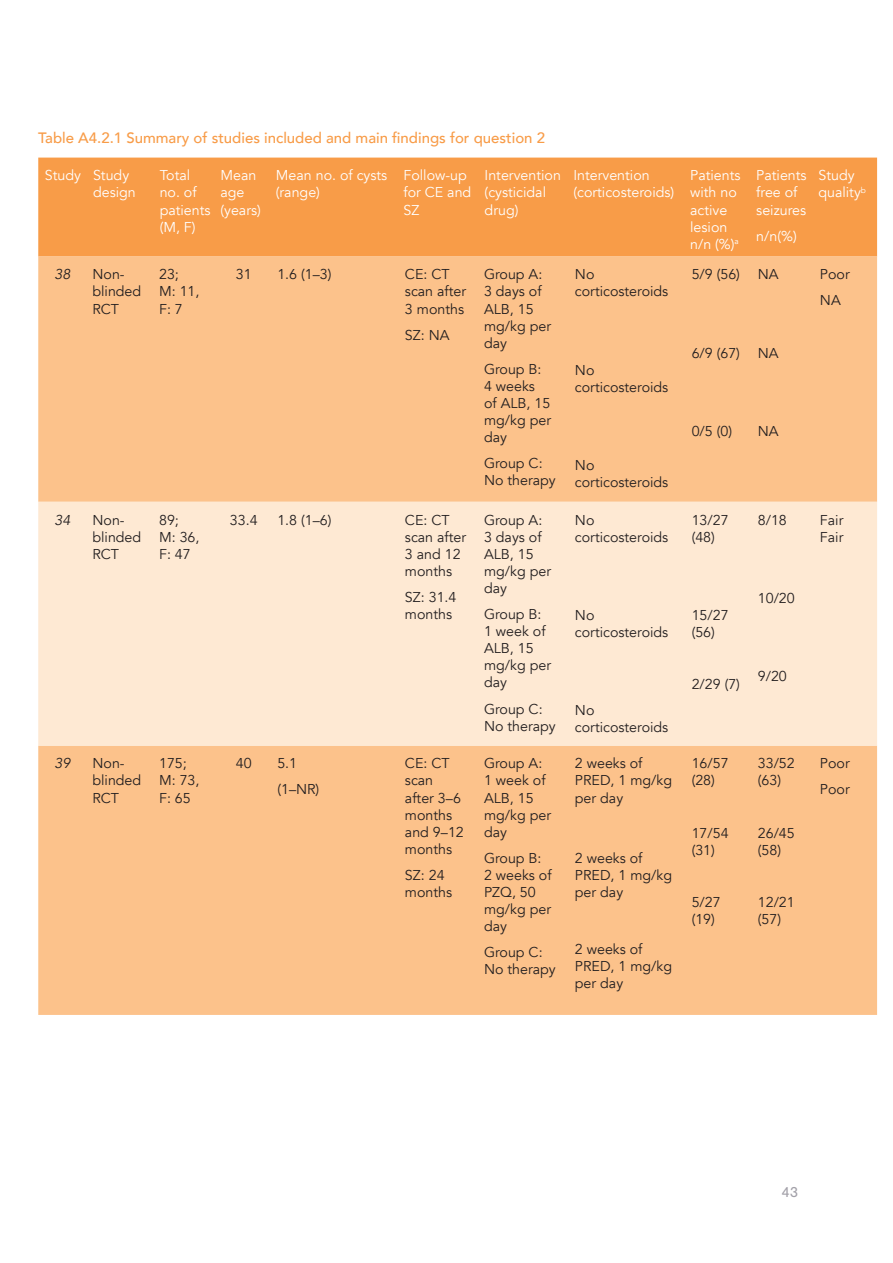
<style>
.page{position:relative;width:893px;height:1263px;background:#fff}
.page>*{position:absolute;margin:0;border:0;box-sizing:border-box;transform-origin:0 0}
.Table_title{font:500 15px "Avenir";color:#f89c48}
.t1{font:15px "Nimbus San";color:#a3a1a9}
.t2{font:14.25px/17.1px "Avenir";color:#231f20}
.t3{font:14.25px/17.1px "Avenir";color:#fff}
.t4{font:italic 14.25px "Avenir";color:#231f20}
</style>
<div class="page">
<div style="left:38px;top:158px;width:839px;height:99px;background:#f89c48"></div>
<div style="left:38px;top:257px;width:839px;height:758px;background:#fcc28b"></div>
<div style="left:38px;top:502px;width:839px;height:244px;background:#fee9d3"></div>
<p class="Table_title" style="left:38px;top:124px;width:508px">Table A4.2.1 Summary of studies included and main findings for question 2</p>
<p class="t3" style="left:45px;top:167px;width:38px">Study</p>
<p class="t3" style="left:93px;top:167px;width:44px">Study design</p>
<p class="t3" style="left:160px;top:167px;width:52px">Total no. of patients (M, F)</p>
<p class="t3" style="left:220px;top:167px;width:42px">Mean age (years)</p>
<p class="t3" style="left:276px;top:167px;width:113px">Mean no. of cysts (range)</p>
<p class="t3" style="left:403px;top:167px;width:69px">Follow-up for CE and<br>SZ</p>
<p class="t3" style="left:485px;top:167px;width:78px">Intervention (cysticidal drug)</p>
<p class="t3" style="left:573px;top:167px;width:102px">Intervention (corticosteroids)</p>
<p class="t3" style="left:690px;top:167px;width:52px">Patients with no active lesion n/n (%)<sup>a</sup></p>
<p class="t3" style="left:756px;top:167px;width:52px">Patients free of seizures</p>
<p class="t3" style="left:756px;top:227px;width:42px">n/n(%)</p>
<p class="t4" style="left:54px;top:266px;width:17px">38</p>
<p class="t2" style="left:92px;top:266px;width:50px">Non&shy;blinded<br>RCT</p>
<p class="t2" style="left:159px;top:266px;width:42px">23;<br>M: 11,<br>F: 7</p>
<p class="t2" style="left:236px;top:266px;width:17px">31</p>
<p class="t2" style="left:277px;top:266px;width:56px">1.6 (1–3)</p>
<p class="t2" style="left:405px;top:266px;width:63px">CE: CT scan after<br>3 months</p>
<p class="t2" style="left:405px;top:326px;width:46px">SZ: NA</p>
<p class="t2" style="left:484px;top:266px;width:69px">Group A:<br>3 days of<br>ALB, 15 mg/kg per day</p>
<p class="t2" style="left:484px;top:361px;width:69px">Group B:<br>4 weeks of ALB, 15 mg/kg per day</p>
<p class="t2" style="left:484px;top:455px;width:73px">Group C:<br>No therapy</p>
<p class="t4" style="left:54px;top:511px;width:17px">34</p>
<p class="t2" style="left:92px;top:511px;width:50px">Non&shy;blinded<br>RCT</p>
<p class="t2" style="left:159px;top:511px;width:42px">89;<br>M: 36,<br>F: 47</p>
<p class="t2" style="left:230px;top:511px;width:29px">33.4</p>
<p class="t2" style="left:277px;top:511px;width:56px">1.8 (1–6)</p>
<p class="t2" style="left:405px;top:511px;width:63px">CE: CT scan after<br>3 and 12 months</p>
<p class="t2" style="left:405px;top:589px;width:53px">SZ: 31.4 months</p>
<p class="t2" style="left:484px;top:511px;width:69px">Group A:<br>3 days of<br>ALB, 15 mg/kg per day</p>
<p class="t2" style="left:484px;top:606px;width:69px">Group B:<br>1 week of<br>ALB, 15 mg/kg per day</p>
<p class="t2" style="left:484px;top:700px;width:73px">Group C:<br>No therapy</p>
<p class="t4" style="left:54px;top:755px;width:17px">39</p>
<p class="t2" style="left:92px;top:755px;width:50px">Non&shy;blinded<br>RCT</p>
<p class="t2" style="left:159px;top:755px;width:42px">175;<br>M: 73,<br>F: 65</p>
<p class="t2" style="left:236px;top:755px;width:17px">40</p>
<p class="t2" style="left:277px;top:755px;width:21px">5.1</p>
<p class="t2" style="left:277px;top:781px;width:43px">(1–NR)</p>
<p class="t2" style="left:405px;top:755px;width:60px">CE: CT scan after 3–6 months and 9–12 months</p>
<p class="t2" style="left:405px;top:867px;width:49px">SZ: 24 months</p>
<p class="t2" style="left:484px;top:755px;width:69px">Group A:<br>1 week of<br>ALB, 15 mg/kg per day</p>
<p class="t2" style="left:484px;top:850px;width:69px">Group B:<br>2 weeks of<br>PZQ, 50 mg/kg per day</p>
<p class="t2" style="left:484px;top:944px;width:73px">Group C:<br>No therapy</p>
<p class="t2" style="left:575px;top:266px;width:95px">No corticosteroids</p>
<p class="t2" style="left:575px;top:361px;width:95px">No corticosteroids</p>
<p class="t2" style="left:575px;top:457px;width:95px">No corticosteroids</p>
<p class="t2" style="left:575px;top:511px;width:95px">No corticosteroids</p>
<p class="t2" style="left:575px;top:607px;width:95px">No corticosteroids</p>
<p class="t2" style="left:575px;top:702px;width:95px">No corticosteroids</p>
<p class="t2" style="left:575px;top:755px;width:99px">2 weeks of<br>PRED, 1 mg/kg per day</p>
<p class="t2" style="left:575px;top:850px;width:99px">2 weeks of<br>PRED, 1 mg/kg per day</p>
<p class="t2" style="left:575px;top:941px;width:99px">2 weeks of<br>PRED, 1 mg/kg per day</p>
<p class="t2" style="left:692px;top:266px;width:50px">5/9 (56)</p>
<p class="t2" style="left:758px;top:266px;width:22px">NA</p>
<p class="t2" style="left:692px;top:344px;width:50px">6/9 (67)</p>
<p class="t2" style="left:758px;top:344px;width:22px">NA</p>
<p class="t2" style="left:692px;top:423px;width:42px">0/5 (0)</p>
<p class="t2" style="left:758px;top:423px;width:22px">NA</p>
<p class="t2" style="left:692px;top:511px;width:38px">13/27 (48)</p>
<p class="t2" style="left:758px;top:511px;width:31px">8/18</p>
<p class="t2" style="left:692px;top:607px;width:38px">15/27 (56)</p>
<p class="t2" style="left:692px;top:676px;width:50px">2/29 (7)</p>
<p class="t2" style="left:758px;top:590px;width:38px">10/20</p>
<p class="t2" style="left:758px;top:668px;width:31px">9/20</p>
<p class="t2" style="left:692px;top:755px;width:38px">16/57 (28)</p>
<p class="t2" style="left:692px;top:824px;width:38px">17/54 (31)</p>
<p class="t2" style="left:692px;top:894px;width:31px">5/27 (19)</p>
<p class="t2" style="left:758px;top:755px;width:38px">33/52 (63)</p>
<p class="t2" style="left:758px;top:824px;width:38px">26/45 (58)</p>
<p class="t2" style="left:758px;top:894px;width:38px">12/21 (57)</p>
<p class="t3" style="left:818px;top:167px;width:49px">Study quality<sup>b</sup></p>
<p class="t2" style="left:820px;top:266px;width:31px">Poor</p>
<p class="t2" style="left:820px;top:292px;width:22px">NA</p>
<p class="t2" style="left:820px;top:511px;width:25px">Fair<br>Fair</p>
<p class="t2" style="left:820px;top:755px;width:31px">Poor</p>
<p class="t2" style="left:820px;top:781px;width:31px">Poor</p>
<p class="t1" style="left:781px;top:1183px;width:18px">43</p>
</div>
